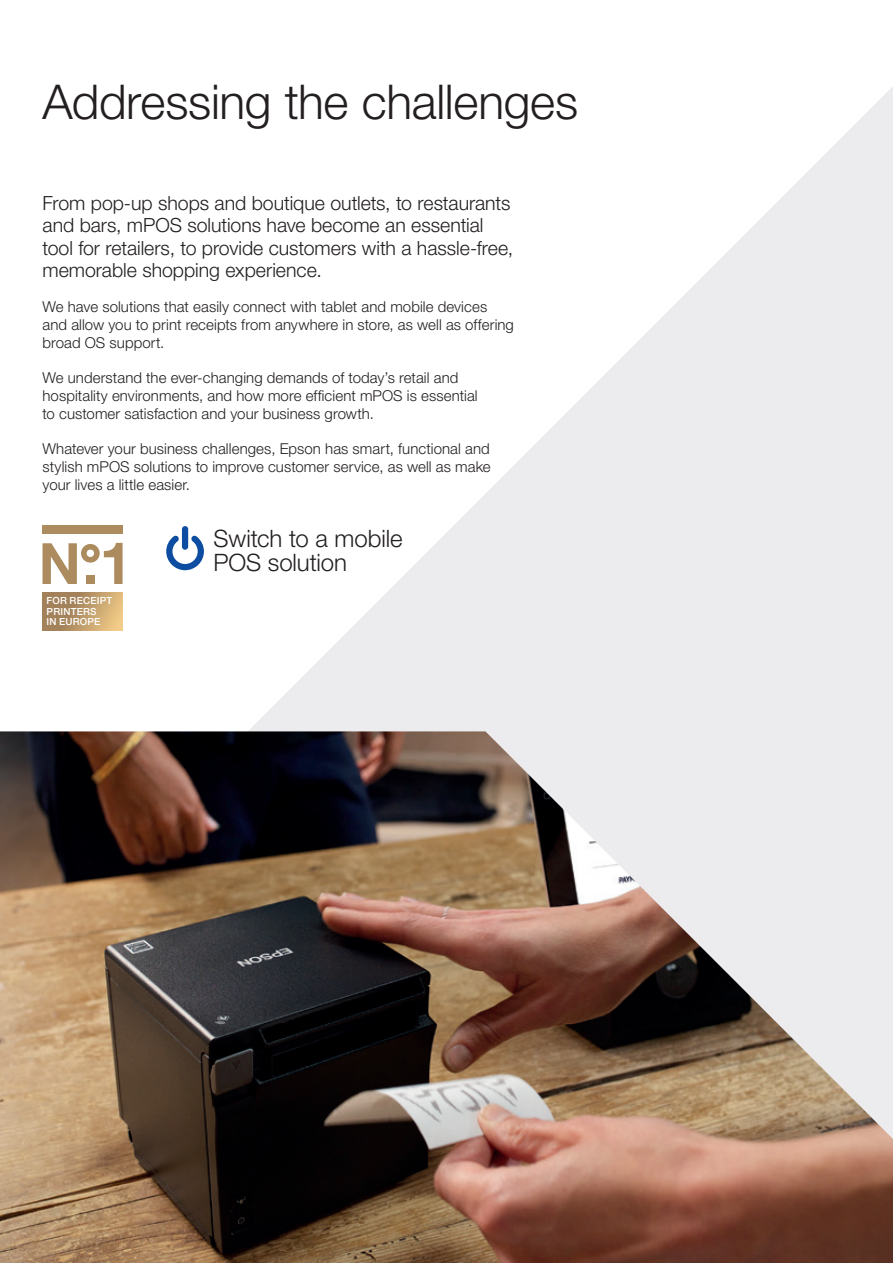
<style>
.page{position:relative;width:893px;height:1263px;background:#fff}
.page>*{position:absolute;margin:0;border:0;box-sizing:border-box;transform-origin:0 0}
.Page_title{font:300 48px "Helvetica Neue LT Pro";letter-spacing:-.01em;color:#231f20}
.Page_title-2{font:300 24px/24px "Helvetica Neue LT Pro";letter-spacing:-.005em;color:#231f20}
.Intro_copy{font:300 19.5px/22.5px "Helvetica Neue LT Pro";color:#231f20}
.Body__enlarged_for_t{font:300 15px/18px "Helvetica Neue LT Pro";letter-spacing:.005em;color:#231f20}
.t1{font:500 9.75px/10.6px "Helvetica Neue LT Pro";letter-spacing:.02em;color:#fff}
</style>
<div class="page">
<svg style="left:42px;top:87px;width:851px;height:644px"></svg>
<img style="left:0;top:731px;width:893px;height:532px">
<svg style="left:43px;top:593px;width:80px;height:37px;background:#bd9a69"></svg>
<div style="left:43px;top:525px;width:80px;height:8px;background:#ac8b5e"></div>
<svg style="left:43px;top:543px;width:80px;height:41px"></svg>
<svg style="left:166px;top:526px;width:38px;height:44px"></svg>
<p class="Page_title" style="left:43px;top:73px;width:537px">Addressing the challenges</p>
<p class="Intro_copy" style="left:43px;top:191px;width:472px">From pop-up shops and boutique outlets, to restaurants and bars, mPOS solutions have become an essential tool for retailers, to provide customers with a hassle-free, memorable shopping experience.</p>
<p class="Body__enlarged_for_t" style="left:43px;top:297px;width:473px">We have solutions that easily connect with tablet and mobile devices and allow you to print receipts from anywhere in store, as well as offering broad OS support.</p>
<p class="Body__enlarged_for_t" style="left:43px;top:368px;width:437px">We understand the ever-changing demands of today’s retail and hospitality environments, and how more efficient mPOS is essential to customer satisfaction and your business growth.</p>
<p class="Body__enlarged_for_t" style="left:43px;top:439px;width:450px;text-align:justify">Whatever your business challenges, Epson has smart, functional and stylish mPOS solutions to improve customer service, as well as make your lives a little easier.</p>
<p class="t1" style="left:47px;top:595px;width:67px">FOR RECEIPT<br>PRINTERS<br>IN EUROPE</p>
<p class="Page_title-2" style="left:214px;top:525px;width:191px">Switch to a mobile<br>POS solution</p>
</div>
